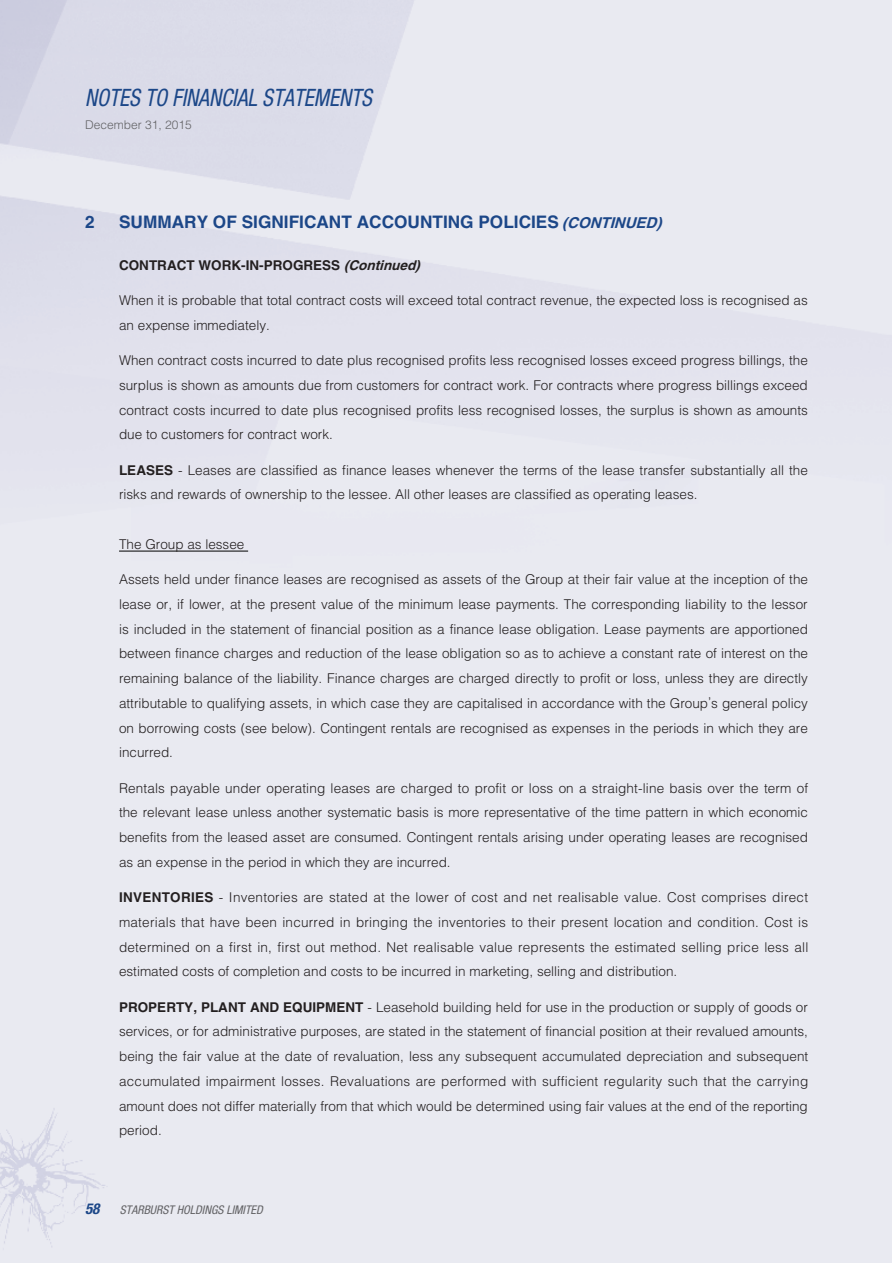
<style>
.page{position:relative;width:893px;height:1263px;background:#fff}
.page>*{position:absolute;margin:0;border:0;box-sizing:border-box;transform-origin:0 0}
.t1{font:italic condensed 24px "Helvetica Neue LT Std";color:#1c4788;scale:.9 1}
._3__標題{font:700 17.25px "Helvetica LT Std";color:#1c4788}
.t2{font:italic 700 condensed 15px "Helvetica Neue LT Std";color:#1c4788}
._1__內文{font:300 13.5px/24.8px "Helvetica LT Std";color:#231f20;text-align:justify}
._1__內文-2{font:700 13.5px "Helvetica LT Std";color:#231f20}
._5__副副標題{font:300 13.5px "Helvetica LT Std";color:#231f20}
.t3{font:italic condensed 12px "Helvetica Neue LT Std";color:#636366}
.t4{font:300 12px "Helvetica LT Std";color:#636366}
.s1{font-style:italic;font-size:15px}
.s2{font-style:italic}
.s3{font-weight:700}
</style>
<div class="page">
<hr style="left:119px;top:551px;width:129px;height:1px;background:#000">
<h1 class="t1" style="left:85px;top:84px;width:320px">NOTES TO FINANCIAL STATEMENTS</h1>
<p class="t4" style="left:85px;top:117px;width:108px">December 31, 2015</p>
<p class="_3__標題" style="left:85px;top:211px;width:11px">2</p>
<p class="_3__標題" style="left:119px;top:211px;width:549px">SUMMARY OF SIGNIFICANT ACCOUNTING POLICIES <span class="s1">(CONTINUED)</span></p>
<p class="_1__內文-2" style="left:119px;top:257px;width:307px">CONTRACT WORK-IN-PROGRESS <span class="s2">(Continued)</span></p>
<p class="_1__內文" style="left:119px;top:288px;width:690px">When it is probable that total contract costs will exceed total contract revenue, the expected loss is recognised as an expense immediately.</p>
<p class="_1__內文" style="left:119px;top:348px;width:690px">When contract costs incurred to date plus recognised profits less recognised losses exceed progress billings, the surplus is shown as amounts due from customers for contract work. For contracts where progress billings exceed contract costs incurred to date plus recognised profits less recognised losses, the surplus is shown as amounts due to customers for contract work.</p>
<p class="_1__內文" style="left:119px;top:457px;width:690px"><span class="s3">LEASES</span> - Leases are classified as finance leases whenever the terms of the lease transfer substantially all the risks and rewards of ownership to the lessee. All other leases are classified as operating leases.</p>
<p class="_5__副副標題" style="left:119px;top:536px;width:127px">The Group as lessee</p>
<p class="_1__內文" style="left:119px;top:567px;width:690px">Assets held under finance leases are recognised as assets of the Group at their fair value at the inception of the lease or, if lower, at the present value of the minimum lease payments. The corresponding liability to the lessor is included in the statement of financial position as a finance lease obligation. Lease payments are apportioned between finance charges and reduction of the lease obligation so as to achieve a constant rate of interest on the remaining balance of the liability. Finance charges are charged directly to profit or loss, unless they are directly attributable to qualifying assets, in which case they are capitalised in accordance with the Group’s general policy on borrowing costs (see below). Contingent rentals are recognised as expenses in the periods in which they are incurred.</p>
<p class="_1__內文" style="left:119px;top:775px;width:691px">Rentals payable under operating leases are charged to profit or loss on a straight-line basis over the term of the relevant lease unless another systematic basis is more representative of the time pattern in which economic benefits from the leased asset are consumed. Contingent rentals arising under operating leases are recognised as an expense in the period in which they are incurred.</p>
<p class="_1__內文" style="left:119px;top:885px;width:691px"><span class="s3">INVENTORIES</span> - Inventories are stated at the lower of cost and net realisable value. Cost comprises direct materials that have been incurred in bringing the inventories to their present location and condition. Cost is determined on a first in, first out method. Net realisable value represents the estimated selling price less all estimated costs of completion and costs to be incurred in marketing, selling and distribution.</p>
<p class="_1__內文" style="left:119px;top:994px;width:691px"><span class="s3">PROPERTY, PLANT AND EQUIPMENT</span> - Leasehold building held for use in the production or supply of goods or services, or for administrative purposes, are stated in the statement of financial position at their revalued amounts, being the fair value at the date of revaluation, less any subsequent accumulated depreciation and subsequent accumulated impairment losses. Revaluations are performed with sufficient regularity such that the carrying amount does not differ materially from that which would be determined using fair values at the end of the reporting period.</p>
<p class="t2" style="left:85px;top:1200px;width:16px">58</p>
<p class="t3" style="left:120px;top:1203px;width:144px">STARBURST HOLDINGS LIMITED</p>
</div>
